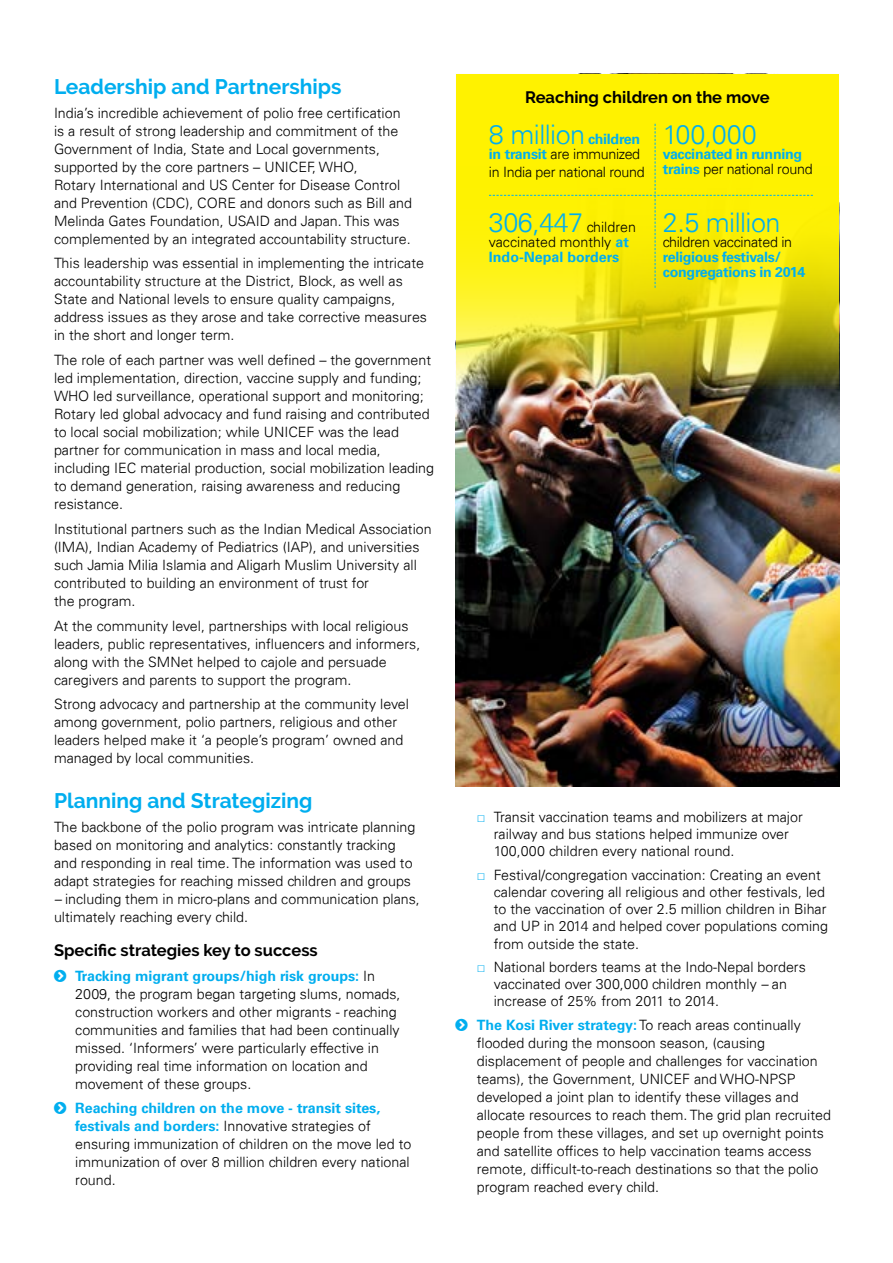
<style>
.page{position:relative;width:893px;height:1263px;background:#fff}
.page>*{position:absolute;margin:0;border:0;box-sizing:border-box;transform-origin:0 0}
.t1{font:300 27px "Univers 45";letter-spacing:-.02em;color:#00aeef}
.t2{font:700 21px "Raleway";color:#00aeef}
.t3{font:700 16.5px "Raleway";color:#000}
.t4{font:300 14.25px/18px "Univers 45";color:#000}
.t5{font:700 14.25px "Univers 65";color:#00aeef}
.t6{font:300 14.25px/18px "Univers 45";letter-spacing:-.02em;color:#000}
.t7{font:700 14.25px/15px "Univers 65";letter-spacing:-.02em;color:#00aeef}
.s1{font-style:italic}
.s2{font-family:"Univers 45";font-weight:300;color:#000}
.s3{font-family:"Univers 65";font-weight:700;color:#00aeef}
.s4{font-family:"Univers 65";font-weight:700;font-size:14.25px}
.s5{font-size:27px;color:#00aeef}
.s6{font-family:"Calibri";font-weight:400;color:#00aeef}
</style>
<div class="page">
<img style="left:456px;top:388px;width:383px;height:398px">
<img style="left:456px;top:118px;width:383px;height:270px">
<div style="left:456px;top:74px;width:383px;height:44px;background:#fff200"></div>
<svg style="left:489px;top:124px;width:324px;height:164px;background:#faef05"></svg>
<h2 class="t2" style="left:54px;top:74px;width:289px">Leadership and Partnerships</h2>
<p class="t4" style="left:54px;top:104px;width:359px">India’s incredible achievement of polio free certification is a result of strong leadership and commitment of the Government of India, State and Local governments, supported by the core partners – UNICEF, WHO,<br>Rotary International and US Center for Disease Control and Prevention (CDC), CORE and donors such as Bill and Melinda Gates Foundation, USAID and Japan. This was complemented by an integrated accountability structure.</p>
<p class="t4" style="left:54px;top:254px;width:375px">This leadership was essential in implementing the intricate accountability structure at the District, Block, as well as State and National levels to ensure quality campaigns, address issues as they arose and take corrective measures in the short and longer term.</p>
<p class="t4" style="left:54px;top:351px;width:382px">The role of each partner was well defined – the government led implementation, direction, vaccine supply and funding; WHO led surveillance, operational support and monitoring; Rotary led global advocacy and fund raising and contributed to local social mobilization; while UNICEF was the lead partner for communication in mass and local media, including IEC material production, social mobilization leading to demand generation, raising awareness and reducing resistance.</p>
<p class="t4" style="left:54px;top:520px;width:379px">Institutional partners such as the Indian Medical Association (IMA), Indian Academy of Pediatrics (IAP), and universities such Jamia Milia Islamia and Aligarh Muslim University all contributed to building an environment of trust for<br>the program.</p>
<p class="t4" style="left:54px;top:617px;width:368px">At the community level, partnerships with local religious leaders, public representatives, influencers and informers, along with the SMNet helped to cajole and persuade caregivers and parents to support the program.</p>
<p class="t4" style="left:54px;top:695px;width:356px">Strong advocacy and partnership at the community level among government, polio partners, religious and other leaders helped make it ‘a people’s program’ owned and managed by local communities.</p>
<h2 class="t2" style="left:54px;top:788px;width:260px">Planning and Strategizing</h2>
<p class="t4" style="left:54px;top:818px;width:363px">The backbone of the polio program was intricate planning based on monitoring and analytics: constantly tracking and responding in real time. The information was used to adapt strategies for reaching missed children and groups</p>
<p class="t4" style="left:54px;top:890px;width:367px"><span class="s1">–</span> including them in micro-plans and communication plans, ultimately reaching every child.</p>
<p class="t3" style="left:54px;top:941px;width:265px">Specific strategies key to success</p>
<p class="t5" style="left:75px;top:968px;width:301px">Tracking migrant groups/high risk groups: <span class="s2">In</span></p>
<p class="t4" style="left:75px;top:985px;width:327px">2009, the program began targeting slums, nomads, construction workers and other migrants - reaching communities and families that had been continually missed. ‘Informers’ were particularly effective in providing real time information on location and movement of these groups.</p>
<p class="t5" style="left:75px;top:1099px;width:307px">Reaching children on the move - transit sites,</p>
<p class="t4" style="left:75px;top:1117px;width:338px"><span class="s3">festivals and borders:</span> Innovative strategies of ensuring immunization of children on the move led to immunization of over 8 million children every national round.</p>
<p class="t3" style="left:525px;top:88px;width:246px">Reaching children on the move</p>
<h1 class="t1" style="left:489px;top:118px;width:153px">8 million <span class="s4">children</span></h1>
<p class="t6" style="left:489px;top:145px;width:157px"><span class="s3">in transit</span> are immunized in India per national round</p>
<h1 class="t1" style="left:663px;top:118px;width:95px">100,000</h1>
<p class="t7" style="left:663px;top:147px;width:141px">vaccinated in running</p>
<p class="t6" style="left:663px;top:160px;width:151px"><span class="s3">trains</span> per national round</p>
<p class="t4" style="left:489px;top:220px;width:148px;line-height:15px"><span class="s5">306,447</span> children vaccinated monthly <span class="s3">at</span></p>
<p class="t5" style="left:489px;top:249px;width:132px">Indo-Nepal borders</p>
<h1 class="t1" style="left:663px;top:207px;width:119px">2.5 million</h1>
<p class="t6" style="left:663px;top:233px;width:131px">children vaccinated in</p>
<p class="t7" style="left:663px;top:250px;width:144px">religious festivals/ congregations in 2014</p>
<p class="t4" style="left:494px;top:808px;width:310px;line-height:17.2px;text-indent:-17px"><span class="s6">□</span> Transit vaccination teams and mobilizers at major railway and bus stations helped immunize over<br>100,000 children every national round.</p>
<p class="t4" style="left:494px;top:866px;width:336px;line-height:17.2px;text-indent:-17px"><span class="s6">□</span> Festival/congregation vaccination: Creating an event calendar covering all religious and other festivals, led to the vaccination of over 2.5 million children in Bihar and UP in 2014 and helped cover populations coming from outside the state.</p>
<p class="t4" style="left:494px;top:958px;width:314px;line-height:17.2px;text-indent:-17px"><span class="s6">□</span> National borders teams at the Indo-Nepal borders vaccinated over 300,000 children monthly <span class="s1">–</span> an increase of 25% from 2011 to 2014.</p>
<p class="t4" style="left:477px;top:1016px;width:356px"><span class="s3">The Kosi River strategy:</span> To reach areas continually flooded during the monsoon season, (causing displacement of people and challenges for vaccination teams), the Government, UNICEF and WHO-NPSP developed a joint plan to identify these villages and allocate resources to reach them. The grid plan recruited people from these villages, and set up overnight points and satellite offices to help vaccination teams access remote, difficult-to-reach destinations so that the polio program reached every child.</p>
</div>
